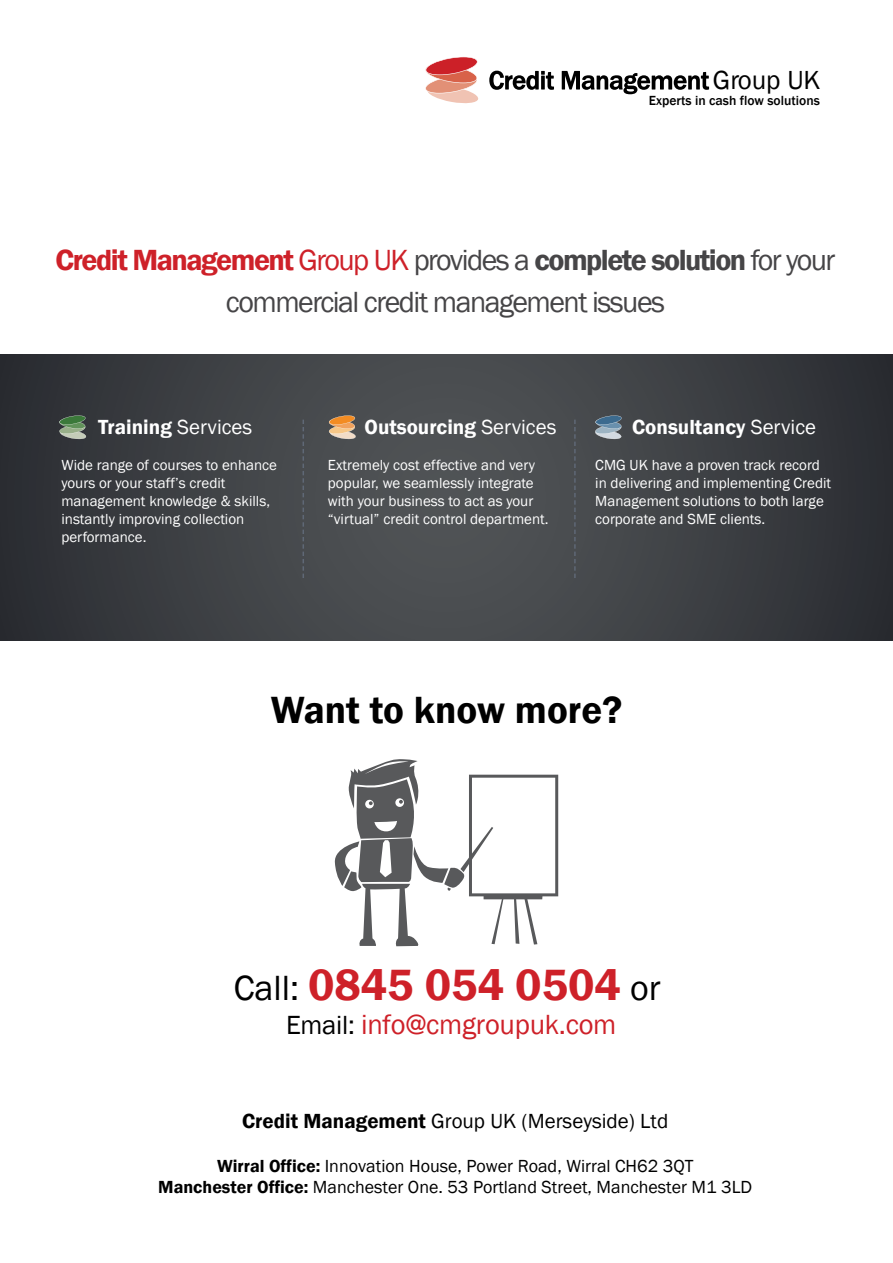
<style>
.page{position:relative;width:893px;height:1263px;background:#fff}
.page>*{position:absolute;margin:0;border:0;box-sizing:border-box;transform-origin:0 0}
.t1{font:600 45px "Franklin Gothic";color:#ce2129}
.t2{font:600 39px "Franklin Gothic";color:#000}
.t3{font:30px/42px "Franklin Gothic";letter-spacing:-.05em;color:#464547;text-align:center}
.t4{font:28.5px "Franklin Gothic";letter-spacing:-.01em;color:#ce2129}
.t5{font:26.85px "Franklin Gothic";color:#000}
.t6{font:600 21px "Franklin Gothic";color:#fff}
.t7{font:21px "Franklin Gothic";color:#000}
.t8{font:18px/21.6px "Franklin Gothic";color:#000;text-align:center}
.t9{font:15px/18px "Franklin Gothic";color:#fff}
.t10{font:500 13.65px "Franklin Gothic";color:#000}
.s1{font-weight:600;color:#ce2129}
.s2{color:#ce2129}
.s3{font-weight:600}
.s4{font-weight:400}
.s5{font-weight:400;font-size:36px;color:#000}
.s6{font-size:27px;color:#000}
</style>
<div class="page">
<svg style="left:425px;top:57px;width:54px;height:47px"></svg>
<svg style="left:489px;top:71px;width:65px;height:19px"></svg>
<svg style="left:562px;top:71px;width:147px;height:23px"></svg>
<svg style="left:0;top:354px;width:893px;height:286px;background:#3e4144"></svg>
<svg style="left:303px;top:420px;width:1px;height:158px"></svg>
<svg style="left:574px;top:420px;width:2px;height:158px"></svg>
<svg style="left:59px;top:415px;width:28px;height:24px"></svg>
<svg style="left:328px;top:415px;width:28px;height:24px"></svg>
<svg style="left:595px;top:415px;width:27px;height:24px"></svg>
<svg style="left:334px;top:759px;width:224px;height:187px"></svg>
<h3 class="t5" style="left:713px;top:63px;width:109px">Group UK</h3>
<p class="t10" style="left:649px;top:92px;width:173px">Experts in cash flow solutions</p>
<h3 class="t3" style="left:55px;top:239px;width:781px"><span class="s1">Credit Management</span> <span class="s2">Group UK</span> provides a <span class="s3">complete solution</span> for your commercial credit management issues</h3>
<h3 class="t6" style="left:98px;top:414px;width:156px">Training <span class="s4">Services</span></h3>
<p class="t9" style="left:61px;top:457px;width:217px">Wide range of courses to enhance yours or your staff’s credit management knowledge &amp; skills, instantly improving collection performance.</p>
<h3 class="t6" style="left:365px;top:414px;width:193px">Outsourcing <span class="s4">Services</span></h3>
<p class="t9" style="left:328px;top:457px;width:222px">Extremely cost effective and very popular, we seamlessly integrate with your business to act as your “virtual” credit control department.</p>
<h3 class="t6" style="left:632px;top:414px;width:185px">Consultancy <span class="s4">Service</span></h3>
<p class="t9" style="left:595px;top:457px;width:237px">CMG UK have a proven track record in delivering and implementing Credit Management solutions to both large corporate and SME clients.</p>
<h2 class="t2" style="left:271px;top:685px;width:353px">Want to know more?</h2>
<h1 class="t1" style="left:234px;top:957px;width:428px"><span class="s5">Call:</span> 0845 054 0504 <span class="s5">or</span></h1>
<h3 class="t4" style="left:286px;top:1007px;width:332px"><span class="s6">Email:</span> info@cmgroupuk.com</h3>
<h3 class="t7" style="left:242px;top:1108px;width:428px"><span class="s3">Credit Management</span> Group UK (Merseyside) Ltd</h3>
<p class="t8" style="left:158px;top:1155px;width:595px"><span class="s3">Wirral Office:</span> Innovation House, Power Road, Wirral CH62 3QT<br><span class="s3">Manchester Office:</span> Manchester One. 53 Portland Street, Manchester M1 3LD</p>
</div>
